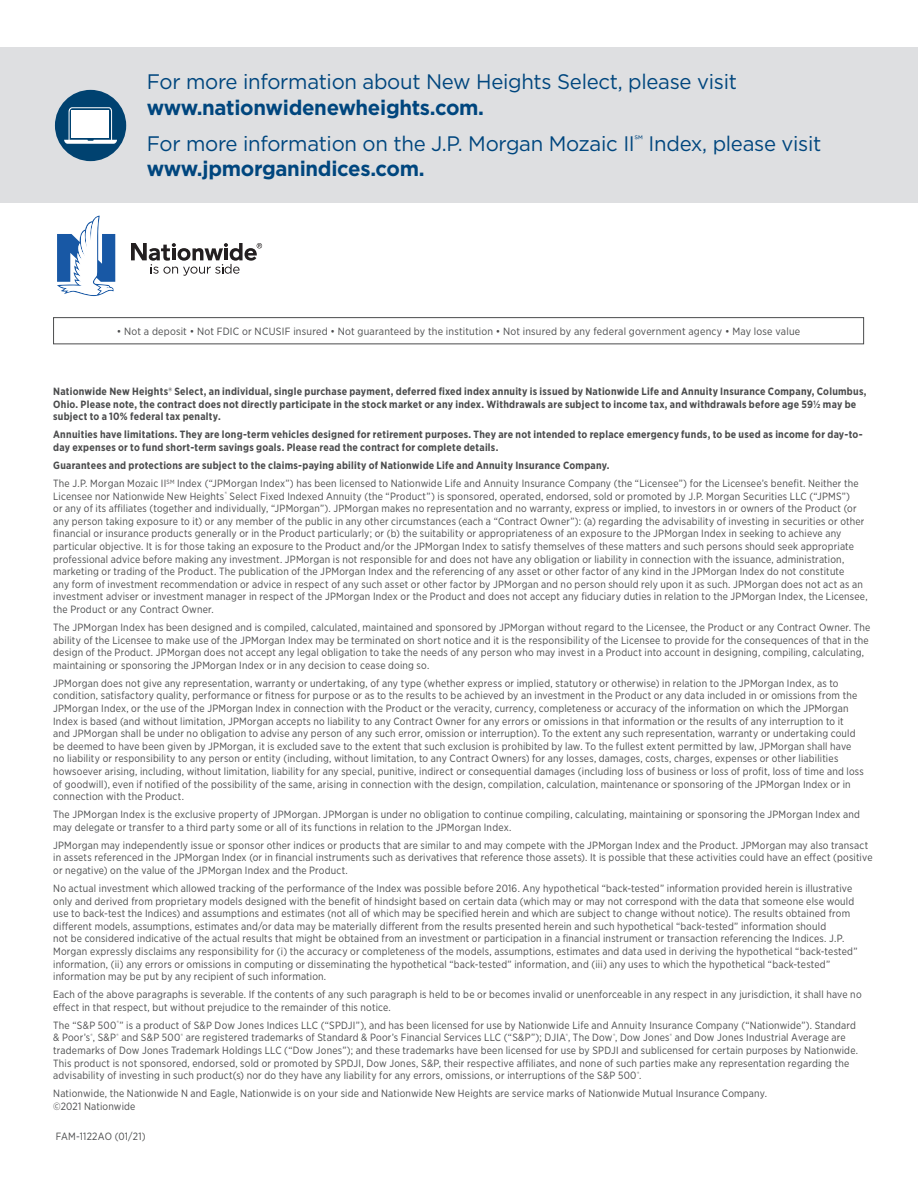
<style>
.page{position:relative;width:918px;height:1188px;background:#fff}
.page>*{position:absolute;margin:0;border:0;box-sizing:border-box;transform-origin:0 0}
.CTA-Body{font:21px/25.2px "Gotham";letter-spacing:-.015em;color:#00467e}
.Disclosure{font:10.5px/12.6px "Gotham Narrow";letter-spacing:.02em;color:#4b4c4d}
.Disclosure-2{font:700 10.5px/12.6px "Gotham Narrow";letter-spacing:.025em;color:#4b4c4d}
.s1{font-weight:700}
</style>
<div class="page">
<div style="left:0;top:48px;width:918px;height:155px;background:#dedfe1"></div>
<div style="left:53px;top:317px;width:811px;height:27px;border:1px solid #4b4c4d"></div>
<svg style="left:57px;top:216px;width:58px;height:80px"></svg>
<svg style="left:131px;top:243px;width:131px;height:33px"></svg>
<div style="left:55px;top:90px;width:71px;height:71px;background:#004270;border-radius:50%"></div>
<svg style="left:64px;top:107px;width:53px;height:37px"></svg>
<div style="left:71px;top:111px;width:38px;height:27px;background:#fff"></div>
<p class="CTA-Body" style="left:147px;top:69px;width:592px">For more information about New Heights Select, please visit <span class="s1">www.nationwidenewheights.com.</span></p>
<p class="CTA-Body" style="left:147px;top:130px;width:676px">For more information on the J.P. Morgan Mozaic II<sup>℠</sup> Index, please visit <span class="s1">www.jpmorganindices.com.</span></p>
<p class="Disclosure" style="left:117px;top:325px;width:685px">• Not a deposit • Not FDIC or NCUSIF insured • Not guaranteed by the institution • Not insured by any federal government agency • May lose value</p>
<p class="Disclosure-2" style="left:53px;top:385px;width:815px">Nationwide New Heights® Select, an individual, single purchase payment, deferred fixed index annuity is issued by Nationwide Life and Annuity Insurance Company, Columbus,<br>Ohio. Please note, the contract does not directly participate in the stock market or any index. Withdrawals are subject to income tax, and withdrawals before age 59½ may be subject to a 10% federal tax penalty.</p>
<p class="Disclosure-2" style="left:53px;top:428px;width:811px">Annuities have limitations. They are long-term vehicles designed for retirement purposes. They are not intended to replace emergency funds, to be used as income for day-to&shy;day expenses or to fund short-term savings goals. Please read the contract for complete details.</p>
<p class="Disclosure-2" style="left:53px;top:459px;width:558px">Guarantees and protections are subject to the claims-paying ability of Nationwide Life and Annuity Insurance Company.</p>
<p class="Disclosure" style="left:53px;top:477px;width:816px">The J.P. Morgan Mozaic II<sup>SM</sup> Index (“JPMorgan Index”) has been licensed to Nationwide Life and Annuity Insurance Company (the “Licensee”) for the Licensee’s benefit. Neither the Licensee nor Nationwide New Heights<sup>®</sup> Select Fixed Indexed Annuity (the “Product”) is sponsored, operated, endorsed, sold or promoted by J.P. Morgan Securities LLC (“JPMS”)<br>or any of its affiliates (together and individually, “JPMorgan”). JPMorgan makes no representation and no warranty, express or implied, to investors in or owners of the Product (or any person taking exposure to it) or any member of the public in any other circumstances (each a “Contract Owner”): (a) regarding the advisability of investing in securities or other financial or insurance products generally or in the Product particularly; or (b) the suitability or appropriateness of an exposure to the JPMorgan Index in seeking to achieve any particular objective. It is for those taking an exposure to the Product and/or the JPMorgan Index to satisfy themselves of these matters and such persons should seek appropriate professional advice before making any investment. JPMorgan is not responsible for and does not have any obligation or liability in connection with the issuance, administration, marketing or trading of the Product. The publication of the JPMorgan Index and the referencing of any asset or other factor of any kind in the JPMorgan Index do not constitute<br>any form of investment recommendation or advice in respect of any such asset or other factor by JPMorgan and no person should rely upon it as such. JPMorgan does not act as an investment adviser or investment manager in respect of the JPMorgan Index or the Product and does not accept any fiduciary duties in relation to the JPMorgan Index, the Licensee, the Product or any Contract Owner.</p>
<p class="Disclosure" style="left:53px;top:621px;width:819px">The JPMorgan Index has been designed and is compiled, calculated, maintained and sponsored by JPMorgan without regard to the Licensee, the Product or any Contract Owner. The ability of the Licensee to make use of the JPMorgan Index may be terminated on short notice and it is the responsibility of the Licensee to provide for the consequences of that in the design of the Product. JPMorgan does not accept any legal obligation to take the needs of any person who may invest in a Product into account in designing, compiling, calculating, maintaining or sponsoring the JPMorgan Index or in any decision to cease doing so.</p>
<p class="Disclosure" style="left:53px;top:677px;width:812px">JPMorgan does not give any representation, warranty or undertaking, of any type (whether express or implied, statutory or otherwise) in relation to the JPMorgan Index, as to condition, satisfactory quality, performance or fitness for purpose or as to the results to be achieved by an investment in the Product or any data included in or omissions from the JPMorgan Index, or the use of the JPMorgan Index in connection with the Product or the veracity, currency, completeness or accuracy of the information on which the JPMorgan Index is based (and without limitation, JPMorgan accepts no liability to any Contract Owner for any errors or omissions in that information or the results of any interruption to it<br>and JPMorgan shall be under no obligation to advise any person of any such error, omission or interruption). To the extent any such representation, warranty or undertaking could be deemed to have been given by JPMorgan, it is excluded save to the extent that such exclusion is prohibited by law. To the fullest extent permitted by law, JPMorgan shall have no liability or responsibility to any person or entity (including, without limitation, to any Contract Owners) for any losses, damages, costs, charges, expenses or other liabilities howsoever arising, including, without limitation, liability for any special, punitive, indirect or consequential damages (including loss of business or loss of profit, loss of time and loss of goodwill), even if notified of the possibility of the same, arising in connection with the design, compilation, calculation, maintenance or sponsoring of the JPMorgan Index or in connection with the Product.</p>
<p class="Disclosure" style="left:53px;top:808px;width:808px">The JPMorgan Index is the exclusive property of JPMorgan. JPMorgan is under no obligation to continue compiling, calculating, maintaining or sponsoring the JPMorgan Index and may delegate or transfer to a third party some or all of its functions in relation to the JPMorgan Index.</p>
<p class="Disclosure" style="left:53px;top:839px;width:821px">JPMorgan may independently issue or sponsor other indices or products that are similar to and may compete with the JPMorgan Index and the Product. JPMorgan may also transact in assets referenced in the JPMorgan Index (or in financial instruments such as derivatives that reference those assets). It is possible that these activities could have an effect (positive or negative) on the value of the JPMorgan Index and the Product.</p>
<p class="Disclosure" style="left:53px;top:882px;width:806px">No actual investment which allowed tracking of the performance of the Index was possible before 2016. Any hypothetical “back-tested” information provided herein is illustrative only and derived from proprietary models designed with the benefit of hindsight based on certain data (which may or may not correspond with the data that someone else would use to back-test the Indices) and assumptions and estimates (not all of which may be specified herein and which are subject to change without notice). The results obtained from different models, assumptions, estimates and/or data may be materially different from the results presented herein and such hypothetical “back-tested” information should<br>not be considered indicative of the actual results that might be obtained from an investment or participation in a financial instrument or transaction referencing the Indices. J.P.<br>Morgan expressly disclaims any responsibility for (i) the accuracy or completeness of the models, assumptions, estimates and data used in deriving the hypothetical “back-tested” information, (ii) any errors or omissions in computing or disseminating the hypothetical “back-tested” information, and (iii) any uses to which the hypothetical “back-tested” information may be put by any recipient of such information.</p>
<p class="Disclosure" style="left:53px;top:988px;width:810px">Each of the above paragraphs is severable. If the contents of any such paragraph is held to be or becomes invalid or unenforceable in any respect in any jurisdiction, it shall have no effect in that respect, but without prejudice to the remainder of this notice.</p>
<p class="Disclosure" style="left:53px;top:1019px;width:806px">The “S&amp;P 500<sup>®</sup>” is a product of S&amp;P Dow Jones Indices LLC (“SPDJI”), and has been licensed for use by Nationwide Life and Annuity Insurance Company (“Nationwide”). Standard &amp; Poor’s<sup>®</sup>, S&amp;P<sup>®</sup> and S&amp;P 500<sup>®</sup> are registered trademarks of Standard &amp; Poor’s Financial Services LLC (“S&amp;P”); DJIA<sup>®</sup>, The Dow<sup>®</sup>, Dow Jones<sup>®</sup> and Dow Jones Industrial Average are trademarks of Dow Jones Trademark Holdings LLC (“Dow Jones”); and these trademarks have been licensed for use by SPDJI and sublicensed for certain purposes by Nationwide.<br>This product is not sponsored, endorsed, sold or promoted by SPDJI, Dow Jones, S&amp;P, their respective affiliates, and none of such parties make any representation regarding the advisability of investing in such product(s) nor do they have any liability for any errors, omissions, or interruptions of the S&amp;P 500<sup>®</sup>.</p>
<p class="Disclosure" style="left:53px;top:1087px;width:715px">Nationwide, the Nationwide N and Eagle, Nationwide is on your side and Nationwide New Heights are service marks of Nationwide Mutual Insurance Company. ©2021 Nationwide</p>
<p class="Disclosure" style="left:56px;top:1130px;width:91px">FAM-1122AO (01/21)</p>
</div>
